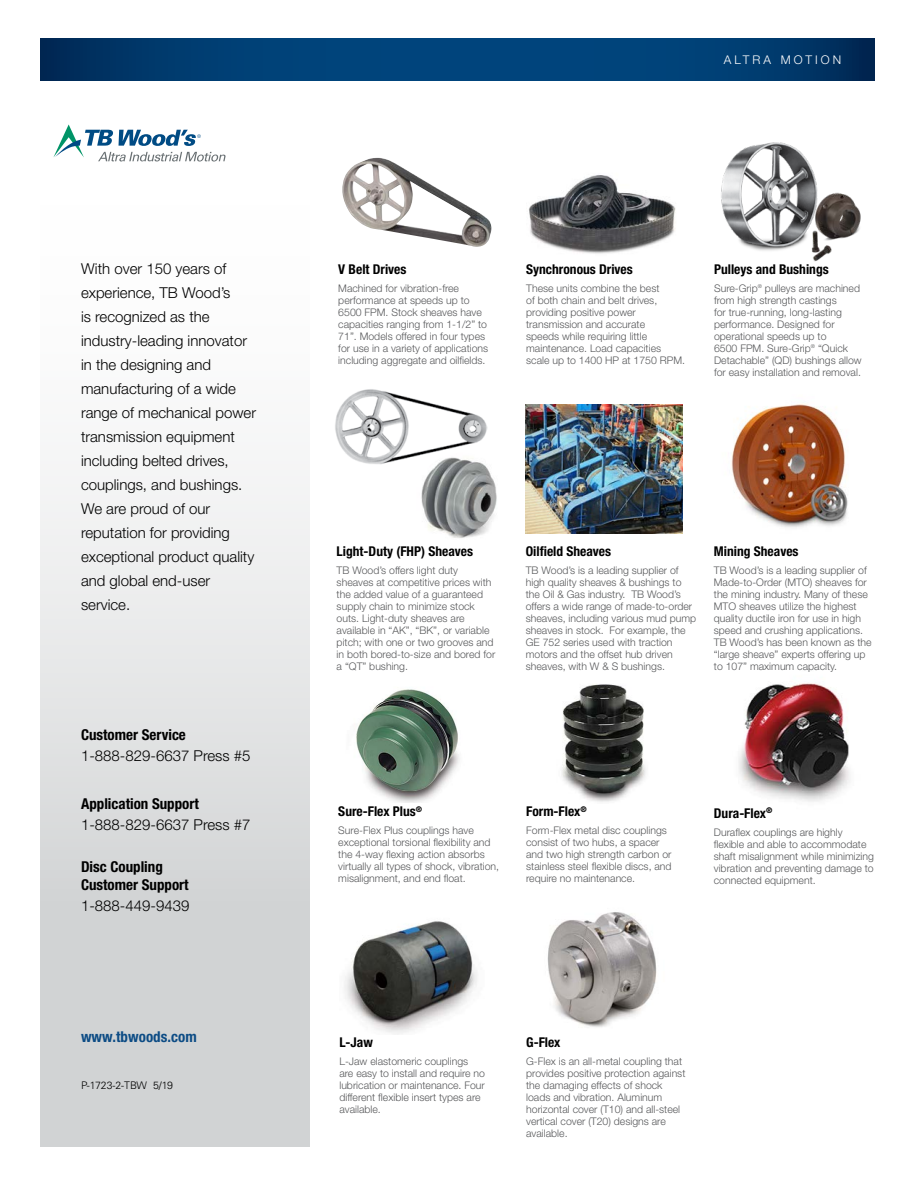
<style>
.page{position:relative;width:918px;height:1188px;background:#fff}
.page>*{position:absolute;margin:0;border:0;box-sizing:border-box;transform-origin:0 0}
.t1{font:300 15px/24px "Helvetica Neue LT Std";color:#000}
.t2{font:700 condensed 15px/18px "Helvetica Neue LT Std";color:#000}
.t3{font:700 condensed 15px "Helvetica Neue LT Std";letter-spacing:.005em;color:#0d4c85}
.t4{font:700 condensed 13.5px "Helvetica Neue LT Std";color:#000}
.t5{font:300 12px "Helvetica Neue LT Std";letter-spacing:.25em;color:#fff}
.t6{font:300 10.5px/12px "Helvetica Neue LT Std";color:#58595b}
.t7{font:300 10.5px "Univers LT Std";letter-spacing:-.02em;color:#000}
</style>
<div class="page">
<svg style="left:40px;top:39px;width:835px;height:41px"></svg>
<div style="left:40px;top:188px;width:270px;height:959px;background:#d1d3d4"></div>
<div style="left:37px;top:152px;width:278px;height:754px;background:linear-gradient(to bottom,#fff,#d7d9da)"></div>
<img style="left:738px;top:683px;width:112px;height:119px">
<img style="left:342px;top:158px;width:150px;height:89px">
<img style="left:529px;top:175px;width:147px;height:79px">
<img style="left:547px;top:912px;width:110px;height:115px">
<img style="left:344px;top:921px;width:133px;height:113px">
<img style="left:356px;top:689px;width:104px;height:114px">
<img style="left:561px;top:684px;width:85px;height:118px">
<img style="left:335px;top:389px;width:153px;height:75px">
<img style="left:526px;top:405px;width:156px;height:129px">
<img style="left:731px;top:404px;width:117px;height:124px">
<img style="left:417px;top:453px;width:80px;height:85px">
<img style="left:721px;top:143px;width:96px;height:108px">
<img style="left:805px;top:187px;width:56px;height:75px">
<svg style="left:53px;top:124px;width:173px;height:38px"></svg>
<p class="t1" style="left:81px;top:256px;width:177px">With over 150 years of experience, TB Wood’s<br>is recognized as the industry-leading innovator in the designing and manufacturing of a wide range of mechanical power transmission equipment including belted drives, couplings, and bushings.<br>We are proud of our reputation for providing exceptional product quality and global end-user service.</p>
<h1 class="t2" style="left:81px;top:725px;width:106px">Customer Service</h1>
<h1 class="t1" style="left:81px;top:743px;width:171px">1-888-829-6637 Press #5</h1>
<h1 class="t2" style="left:81px;top:794px;width:119px">Application Support</h1>
<h1 class="t1" style="left:81px;top:812px;width:171px">1-888-829-6637 Press #7</h1>
<h1 class="t2" style="left:81px;top:857px;width:109px">Disc Coupling<br>Customer Support</h1>
<h1 class="t1" style="left:81px;top:893px;width:110px">1-888-449-9439</h1>
<h1 class="t3" style="left:81px;top:1028px;width:117px">www.tbwoods.com</h1>
<p class="t7" style="left:81px;top:1079px;width:68px">P-1723-2-TBW</p>
<p class="t7" style="left:153px;top:1079px;width:21px">5/19</p>
<p class="t5" style="left:724px;top:52px;width:119px">ALTRA MOTION</p>
<p class="t4" style="left:338px;top:261px;width:70px">V Belt Drives</p>
<p class="t6" style="left:338px;top:282px;width:151px">Machined for vibration-free performance at speeds up to<br>6500 FPM. Stock sheaves have capacities ranging from 1-1/2” to<br>71”. Models offered in four types for use in a variety of applications including aggregate and oilfields.</p>
<p class="t4" style="left:526px;top:261px;width:108px">Synchronous Drives</p>
<p class="t6" style="left:526px;top:282px;width:160px">These units combine the best<br>of both chain and belt drives, providing positive power transmission and accurate<br>speeds while requiring little maintenance. Load capacities scale up to 1400 HP at 1750 RPM.</p>
<p class="t4" style="left:714px;top:261px;width:116px">Pulleys and Bushings</p>
<p class="t6" style="left:714px;top:282px;width:149px">Sure-Grip<sup>®</sup> pulleys are machined from high strength castings<br>for true-running, long-lasting performance. Designed for operational speeds up to<br>6500 FPM. Sure-Grip<sup>®</sup> “Quick<br>Detachable” (QD) bushings allow for easy installation and removal.</p>
<p class="t4" style="left:337px;top:543px;width:138px">Light-Duty (FHP) Sheaves</p>
<p class="t6" style="left:337px;top:564px;width:160px">TB Wood’s offers light duty sheaves at competitive prices with the added value of a guaranteed supply chain to minimize stock outs. Light-duty sheaves are available in “AK”, “BK”, or variable pitch; with one or two grooves and in both bored-to-size and bored for a “QT” bushing.</p>
<p class="t4" style="left:526px;top:543px;width:87px">Oilfield Sheaves</p>
<p class="t6" style="left:526px;top:564px;width:172px">TB Wood’s is a leading supplier of high quality sheaves &amp; bushings to the Oil &amp; Gas industry. TB Wood’s offers a wide range of made-to-order sheaves, including various mud pump sheaves in stock. For example, the GE 752 series used with traction motors and the offset hub driven sheaves, with W &amp; S bushings.</p>
<p class="t4" style="left:714px;top:543px;width:86px">Mining Sheaves</p>
<p class="t6" style="left:714px;top:564px;width:159px">TB Wood’s is a leading supplier of<br>Made-to-Order (MTO) sheaves for the mining industry. Many of these<br>MTO sheaves utilize the highest quality ductile iron for use in high speed and crushing applications.<br>TB Wood’s has been known as the “large sheave” experts offering up to 107” maximum capacity.</p>
<p class="t4" style="left:338px;top:803px;width:85px">Sure-Flex Plus<sup>®</sup></p>
<p class="t6" style="left:338px;top:824px;width:162px">Sure-Flex Plus couplings have exceptional torsional flexibility and the 4-way flexing action absorbs virtually all types of shock, vibration, misalignment, and end float.</p>
<p class="t4" style="left:526px;top:803px;width:62px">Form-Flex<sup>®</sup></p>
<p class="t6" style="left:526px;top:824px;width:147px">Form-Flex metal disc couplings consist of two hubs, a spacer and two high strength carbon or stainless steel flexible discs, and require no maintenance.</p>
<p class="t4" style="left:714px;top:805px;width:60px">Dura-Flex<sup>®</sup></p>
<p class="t6" style="left:714px;top:826px;width:162px">Duraflex couplings are highly flexible and able to accommodate shaft misalignment while minimizing vibration and preventing damage to connected equipment.</p>
<p class="t4" style="left:339px;top:1034px;width:35px">L-Jaw</p>
<p class="t6" style="left:339px;top:1055px;width:147px">L-Jaw elastomeric couplings<br>are easy to install and require no lubrication or maintenance. Four different flexible insert types are available.</p>
<p class="t4" style="left:526px;top:1034px;width:36px">G-Flex</p>
<p class="t6" style="left:526px;top:1055px;width:161px">G-Flex is an all-metal coupling that provides positive protection against the damaging effects of shock loads and vibration. Aluminum horizontal cover (T10) and all-steel vertical cover (T20) designs are available.</p>
</div>
